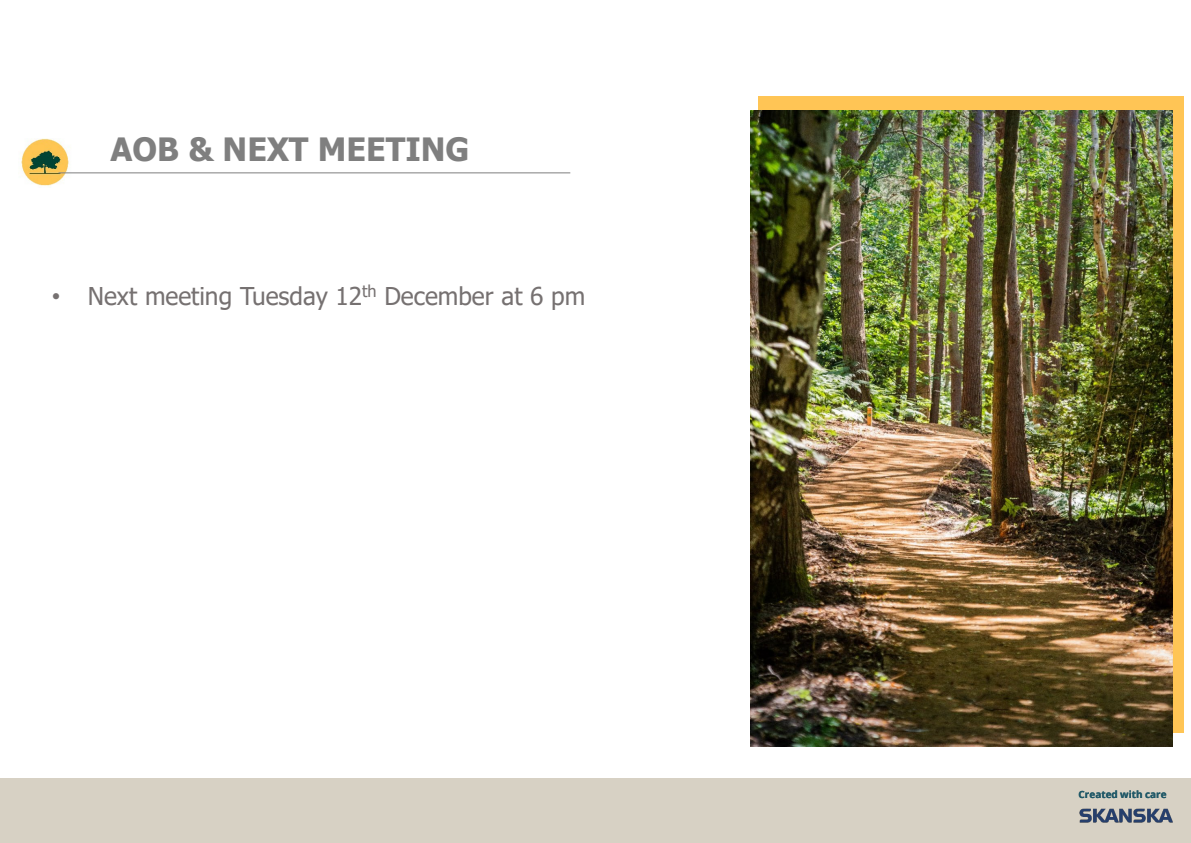
<style>
.page{position:relative;width:1191px;height:843px;background:#fff}
.page>*{position:absolute;margin:0;border:0;box-sizing:border-box;transform-origin:0 0}
.t1{font:700 32px "Tahoma";color:#7f7f7f}
.t2{font:24.5px "Tahoma";color:#767171}
.t3{font:700 10px "Open Sans";color:#215968}
.s1{font-family:"Arial"}
</style>
<div class="page">
<div style="left:0;top:777px;width:1191px;height:65px;background:#d7d1c4"></div>
<img style="left:21px;top:138px;width:50px;height:48px">
<hr style="left:59px;top:172px;width:511px;height:1px;background:#7f7f7f">
<div style="left:758px;top:96px;width:426px;height:636px;background:#ffc555"></div>
<img style="left:750px;top:110px;width:423px;height:636px">
<img style="left:1079px;top:808px;width:94px;height:15px">
<p class="t1" style="left:110px;top:127px;width:360px">AOB &amp; NEXT MEETING</p>
<p class="t2" style="left:52px;top:279px;width:535px"><span class="s1">•</span> Next meeting Tuesday 12<sup>th</sup> December at 6 pm</p>
<p class="t3" style="left:1079px;top:787px;width:90px">Created with care</p>
</div>
